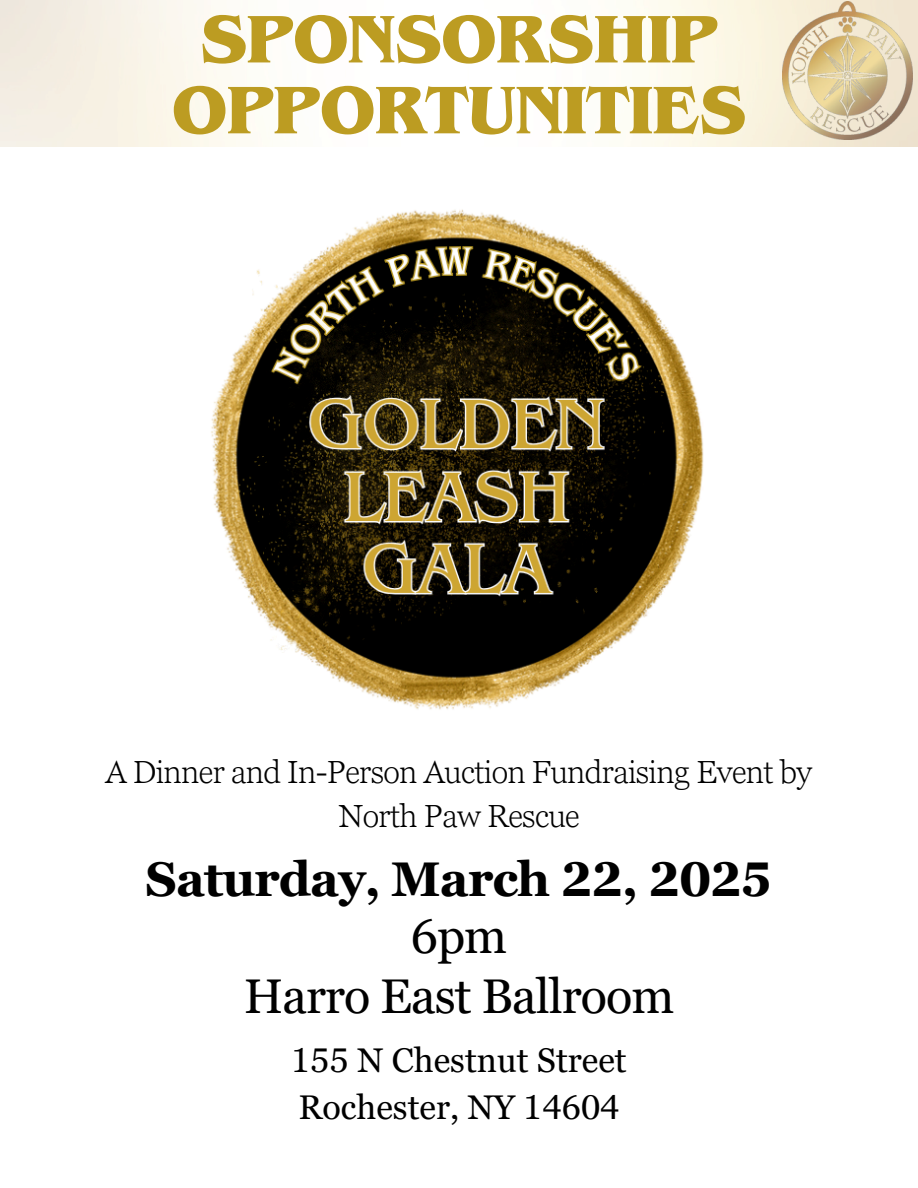
<style>
.page{position:relative;width:918px;height:1188px;background:#fff}
.page>*{position:absolute;margin:0;border:0;box-sizing:border-box;transform-origin:0 0}
.t1{font:700 70.5px/70.8px "Benguiat Pro ITC";color:#bc9c22;text-align:center}
.t2{font:700 48.75px/58.3px "Georgia Pro";letter-spacing:-.02em;color:#000;text-align:center}
.t3{font:34.2px "Georgia Pro";color:#000}
.t4{font:300 31.95px/43.7px "Georgia Pro";letter-spacing:-.02em;color:#000;text-align:center}
.s1{font-weight:400}
</style>
<div class="page">
<img style="left:211px;top:209px;width:493px;height:501px">
<img style="left:782px;top:1px;width:131px;height:139px">
<h1 class="t1" style="left:172px;top:14px;width:575px">SPONSORSHIP<br>OPPORTUNITIES</h1>
<p class="t4" style="left:105px;top:750px;width:708px">A Dinner and In-Person Auction Fundraising Event by<br>North Paw Rescue</p>
<h2 class="t2" style="left:146px;top:849px;width:628px">Saturday, March 22, 2025<br><span class="s1">6pm<br>Harro East Ballroom</span></h2>
<p class="t3" style="left:291px;top:1040px;width:337px">155 N Chestnut Street</p>
<p class="t3" style="left:298px;top:1088px;width:323px">Rochester, NY 14604</p>
</div>
